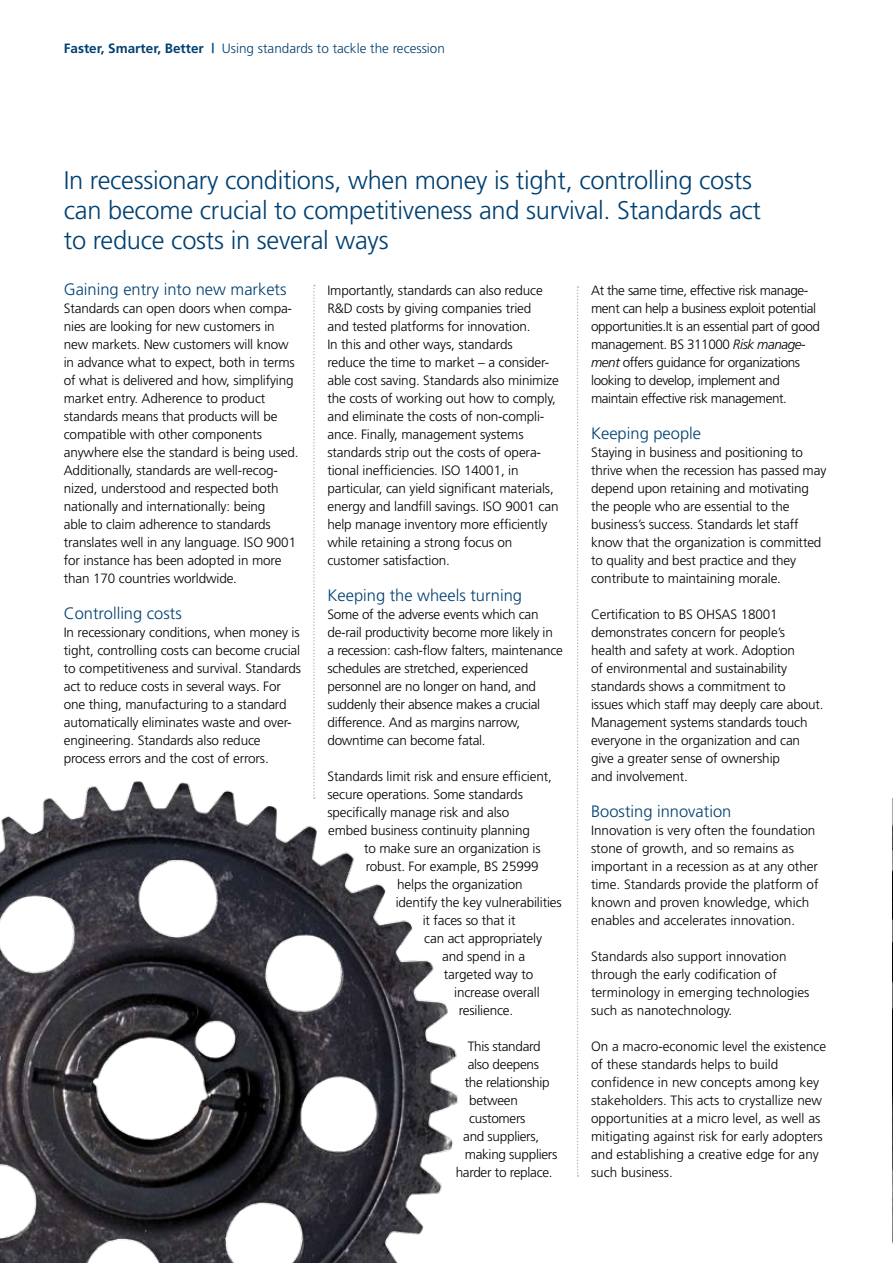
<style>
.page{position:relative;width:893px;height:1263px;background:#fff}
.page>*{position:absolute;margin:0;border:0;box-sizing:border-box;transform-origin:0 0}
.t1{font:300 25.5px/30px "Frutiger";letter-spacing:-.01em;color:#004071}
.t2{font:300 16.5px "Frutiger";color:#004071}
.t3{font:300 13.5px/18px "Frutiger";letter-spacing:-.01em;color:#000}
.t4{font:300 13.5px/18px "Frutiger";letter-spacing:-.03em;color:#000}
.t5{font:300 13.5px "Frutiger";color:#004071}
.s1{font-weight:700}
.s2{font-style:italic}
</style>
<div class="page">
<hr style="left:892px;top:799px;width:1px;height:464px;background:#004071">
<svg style="left:313px;top:285px;width:2px;height:483px"></svg>
<svg style="left:577px;top:286px;width:2px;height:891px"></svg>
<img style="left:0;top:769px;width:458px;height:494px">
<p class="t5" style="left:64px;top:41px;width:383px"><span class="s1">Faster, Smarter, Better |</span> Using standards to tackle the recession</p>
<h1 class="t1" style="left:64px;top:165px;width:699px">In recessionary conditions, when money is tight, controlling costs can become crucial to competitiveness and survival. Standards act to reduce costs in several ways</h1>
<p class="t2" style="left:64px;top:279px;width:224px">Gaining entry into new markets</p>
<p class="t3" style="left:64px;top:299px;width:236px">Standards can open doors when compa&shy;nies are looking for new customers in new markets. New customers will know in advance what to expect, both in terms of what is delivered and how, simplifying market entry. Adherence to product standards means that products will be compatible with other components anywhere else the standard is being used.<br>Additionally, standards are well-recog&shy;nized, understood and respected both nationally and internationally: being<br>able to claim adherence to standards translates well in any language. ISO 9001 for instance has been adopted in more than 170 countries worldwide.</p>
<p class="t2" style="left:64px;top:603px;width:119px">Controlling costs</p>
<p class="t3" style="left:64px;top:623px;width:239px">In recessionary conditions, when money is tight, controlling costs can become crucial to competitiveness and survival. Standards act to reduce costs in several ways. For one thing, manufacturing to a standard automatically eliminates waste and over&shy;engineering. Standards also reduce process errors and the cost of errors.</p>
<p class="t3" style="left:327px;top:281px;width:233px">Importantly, standards can also reduce R&amp;D costs by giving companies tried<br>and tested platforms for innovation.<br>In this and other ways, standards<br>reduce the time to market – a consider&shy;able cost saving. Standards also minimize the costs of working out how to comply, and eliminate the costs of non-compli&shy;ance. Finally, management systems standards strip out the costs of opera&shy;tional inefficiencies. ISO 14001, in particular, can yield significant materials, energy and landfill savings. ISO 9001 can help manage inventory more efficiently while retaining a strong focus on customer satisfaction.</p>
<p class="t2" style="left:327px;top:585px;width:196px">Keeping the wheels turning</p>
<p class="t3" style="left:327px;top:605px;width:237px">Some of the adverse events which can de-rail productivity become more likely in a recession: cash-flow falters, maintenance schedules are stretched, experienced personnel are no longer on hand, and suddenly their absence makes a crucial difference. And as margins narrow, downtime can become fatal.</p>
<p class="t3" style="left:327px;top:767px;width:226px">Standards limit risk and ensure efficient, secure operations. Some standards specifically manage risk and also embed business continuity planning</p>
<p class="t3" style="left:364px;top:839px;width:178px">to make sure an organization is</p>
<p class="t3" style="left:366px;top:857px;width:175px">robust. For example, BS 25999</p>
<p class="t3" style="left:397px;top:875px;width:127px">helps the organization</p>
<p class="t3" style="left:396px;top:893px;width:168px">identify the key vulnerabilities</p>
<p class="t3" style="left:423px;top:911px;width:94px">it faces so that it</p>
<p class="t3" style="left:424px;top:929px;width:119px">can act appropriately</p>
<p class="t3" style="left:442px;top:947px;width:85px">and spend in a</p>
<p class="t3" style="left:444px;top:965px;width:91px">targeted way to</p>
<p class="t3" style="left:454px;top:983px;width:87px">increase overall</p>
<p class="t3" style="left:459px;top:1001px;width:56px">resilience.</p>
<p class="t3" style="left:468px;top:1037px;width:75px">This standard</p>
<p class="t3" style="left:468px;top:1055px;width:73px">also deepens</p>
<p class="t3" style="left:465px;top:1073px;width:86px">the relationship</p>
<p class="t3" style="left:469px;top:1091px;width:50px">between</p>
<p class="t3" style="left:469px;top:1109px;width:58px">customers</p>
<p class="t3" style="left:463px;top:1127px;width:78px">and suppliers,</p>
<p class="t3" style="left:465px;top:1145px;width:94px">making suppliers</p>
<p class="t3" style="left:456px;top:1163px;width:98px">harder to replace.</p>
<p class="t4" style="left:591px;top:281px;width:230px">At the same time, effective risk manage&shy;ment can help a business exploit potential opportunities.It is an essential part of good management. BS 311000 <span class="s2">Risk manage&shy;ment</span> offers guidance for organizations looking to develop, implement and maintain effective risk management.</p>
<p class="t2" style="left:591px;top:423px;width:112px">Keeping people</p>
<p class="t3" style="left:591px;top:443px;width:237px">Staying in business and positioning to thrive when the recession has passed may depend upon retaining and motivating the people who are essential to the business’s success. Standards let staff know that the organization is committed to quality and best practice and they contribute to maintaining morale.</p>
<p class="t3" style="left:591px;top:605px;width:234px">Certification to BS OHSAS 18001 demonstrates concern for people’s health and safety at work. Adoption<br>of environmental and sustainability standards shows a commitment to<br>issues which staff may deeply care about.<br>Management systems standards touch everyone in the organization and can give a greater sense of ownership<br>and involvement.</p>
<p class="t2" style="left:591px;top:801px;width:142px">Boosting innovation</p>
<p class="t3" style="left:591px;top:821px;width:229px">Innovation is very often the foundation stone of growth, and so remains as important in a recession as at any other time. Standards provide the platform of known and proven knowledge, which enables and accelerates innovation.</p>
<p class="t3" style="left:591px;top:947px;width:220px">Standards also support innovation through the early codification of terminology in emerging technologies such as nanotechnology.</p>
<p class="t3" style="left:591px;top:1037px;width:237px">On a macro-economic level the existence of these standards helps to build confidence in new concepts among key stakeholders. This acts to crystallize new opportunities at a micro level, as well as mitigating against risk for early adopters and establishing a creative edge for any such business.</p>
</div>
